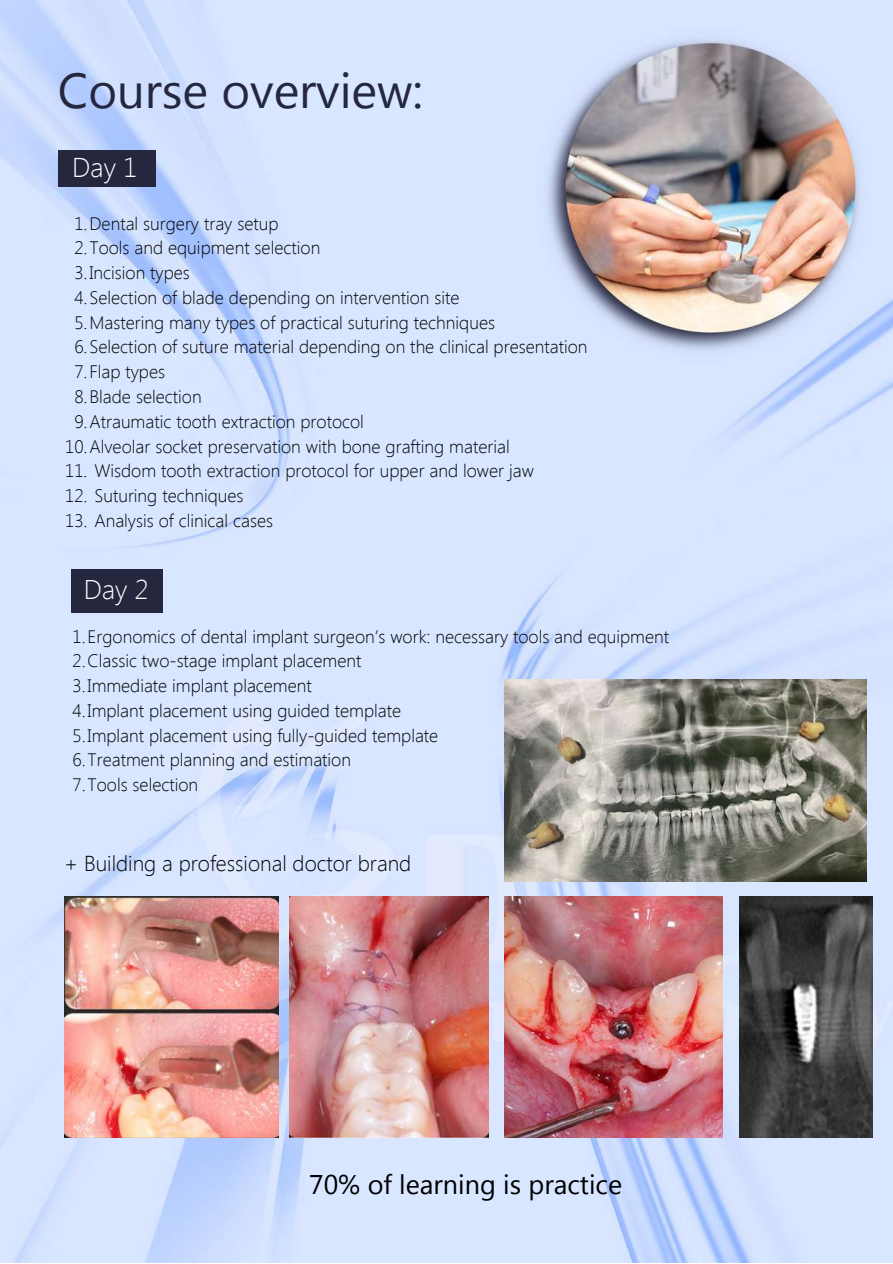
<style>
.page{position:relative;width:893px;height:1264px;background:#fff}
.page>*{position:absolute;margin:0;border:0;box-sizing:border-box;transform-origin:0 0}
.t1{font:49.05px "Segoe UI";color:#25273f}
.t2{font:300 27.15px "Segoe UI";color:#fff}
.t3{font:27px "Segoe UI";color:#000}
.t4{font:300 27px "Segoe UI";color:#fff}
.t5{font:300 21.6px "Segoe UI";color:#000}
.t6{font:300 18px/24.8px "Segoe UI";color:#000}
</style>
<div class="page">
<img style="left:0;top:0;width:892px;height:1262px">
<div style="left:59px;top:150px;width:97px;height:37px;background:#25273f"></div>
<div style="left:72px;top:569px;width:91px;height:44px;background:#25273f"></div>
<img style="left:64px;top:896px;width:215px;height:241px">
<img style="left:504px;top:679px;width:362px;height:203px">
<img style="left:289px;top:896px;width:199px;height:241px">
<img style="left:504px;top:896px;width:218px;height:241px">
<img style="left:739px;top:896px;width:133px;height:241px">
<h1 class="t1" style="left:58px;top:55px;width:366px">Course overview:</h1>
<h2 class="t2" style="left:72px;top:148px;width:67px">Day 1</h2>
<p class="t6" style="left:74px;top:210px;width:206px">1.Dental surgery tray setup</p>
<p class="t6" style="left:74px;top:234px;width:247px">2.Tools and equipment selection</p>
<p class="t6" style="left:74px;top:259px;width:117px">3.Incision types</p>
<p class="t6" style="left:74px;top:284px;width:387px">4.Selection of blade depending on intervention site</p>
<p class="t6" style="left:74px;top:309px;width:422px">5.Mastering many types of practical suturing techniques</p>
<p class="t6" style="left:74px;top:333px;width:514px">6.Selection of suture material depending on the clinical presentation</p>
<p class="t6" style="left:74px;top:358px;width:92px">7.Flap types</p>
<p class="t6" style="left:74px;top:383px;width:129px">8.Blade selection</p>
<p class="t6" style="left:74px;top:408px;width:291px">9.Atraumatic tooth extraction protocol</p>
<p class="t6" style="left:65px;top:432px;width:446px">10.Alveolar socket preservation with bone grafting material</p>
<p class="t6" style="left:65px;top:457px;width:470px">11. Wisdom tooth extraction protocol for upper and lower jaw</p>
<p class="t6" style="left:65px;top:482px;width:180px">12. Suturing techniques</p>
<p class="t6" style="left:65px;top:507px;width:209px">13. Analysis of clinical cases</p>
<h3 class="t4" style="left:84px;top:570px;width:66px">Day 2</h3>
<p class="t6" style="left:73px;top:623px;width:598px">1.Ergonomics of dental implant surgeon’s work: necessary tools and equipment 2.Classic two-stage implant placement<br>3.Immediate implant placement<br>4.Implant placement using guided template<br>5.Implant placement using fully-guided template<br>6.Treatment planning and estimation<br>7.Tools selection</p>
<p class="t5" style="left:64px;top:847px;width:349px">+ Building a professional doctor brand</p>
<h3 class="t3" style="left:309px;top:1164px;width:314px">70% of learning is practice</h3>
</div>
